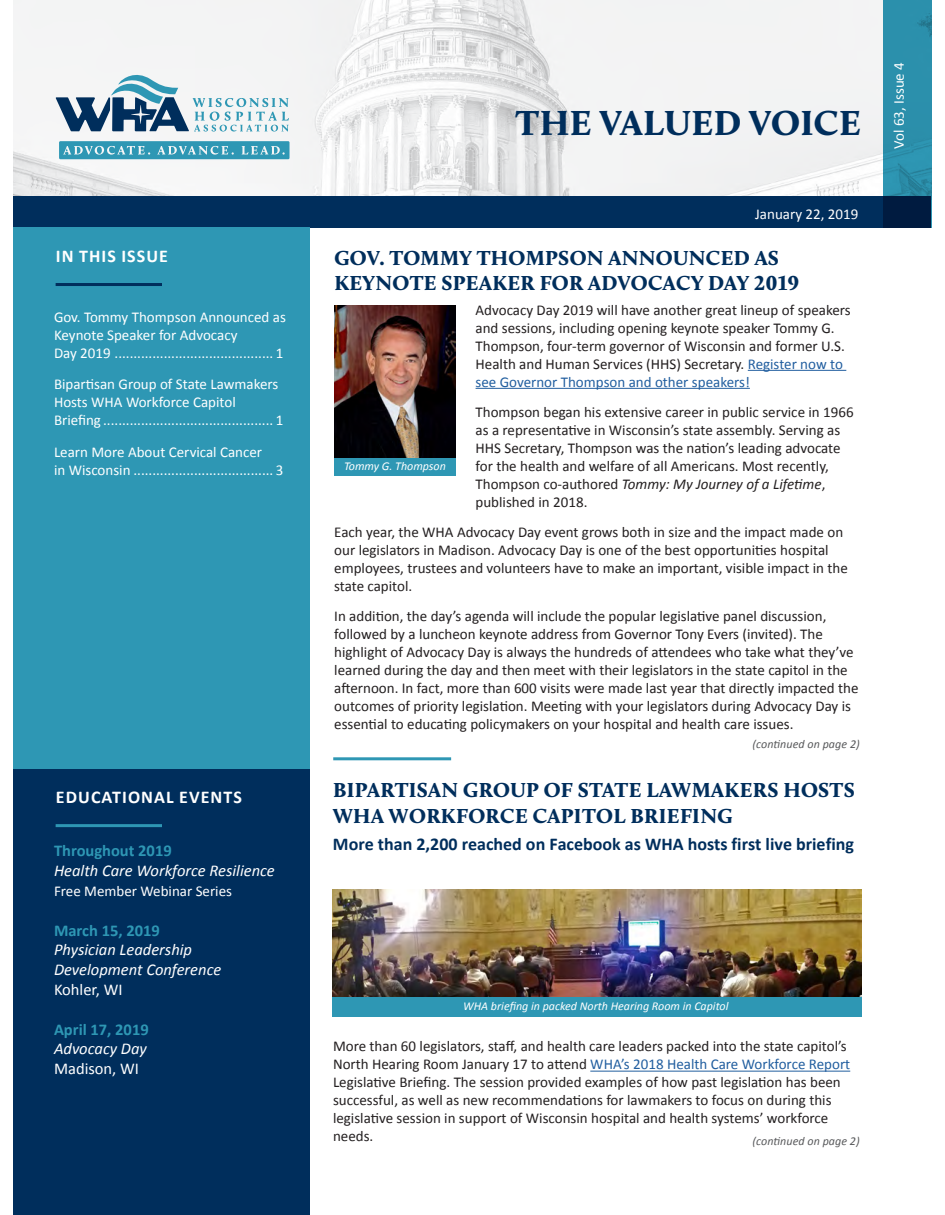
<style>
.page{position:relative;width:945px;height:1215px;background:#fff}
.page>*{position:absolute;margin:0;border:0;box-sizing:border-box;transform-origin:0 0}
.t1{font:900 36px "Calluna";letter-spacing:.015em;color:#002e5c}
.Subhead{font:900 21px/25.2px "Calluna";letter-spacing:.02em;color:#002e5c}
.Headline{font:900 21px/25.2px "Calluna";letter-spacing:.02em;color:#002e5c}
.Subhead-2{font:700 18px "Calibri";color:#002e5c}
.t2{font:700 18px "Calibri";letter-spacing:.06em;color:#fff}
.t3{font:italic 16.5px/19.8px "Calibri";color:#fff}
.t4{font:700 16.5px "Calibri";color:#2e97b4}
.t5{font:16.5px "Calibri";color:#fff}
.Body_Copy{font:15px/18px "Calibri";color:#231f20}
.t6{font:15px/18px "Calibri";color:#fff}
.Photo_Caption{font:italic 12px "Calibri";color:#fff}
.Continued{font:italic 12px "Calibri";letter-spacing:.005em;color:#58595b}
.s1{color:#215e9f}
.s2{font-style:italic}
</style>
<div class="page">
<img style="left:14px;top:0;width:869px;height:196px">
<svg style="left:59px;top:141px;width:231px;height:18px"></svg>
<svg style="left:56px;top:70px;width:233px;height:62px"></svg>
<div style="left:14px;top:196px;width:918px;height:32px;background:#002e5c"></div>
<svg style="left:883px;top:0;width:49px;height:228px;fill:#2b90ac"></svg>
<div style="left:14px;top:228px;width:296px;height:590px;background:#2e97b4"></div>
<div style="left:14px;top:770px;width:296px;height:445px;background:#002e5c"></div>
<hr style="left:56px;top:283px;width:106px;height:3px;background:#002e5c">
<hr style="left:748px;top:370px;width:98px;height:1px;background:#215e9f">
<hr style="left:476px;top:388px;width:274px;height:1px;background:#215e9f">
<hr style="left:590px;top:1071px;width:260px;height:1px;background:#215e9f">
<hr style="left:333px;top:757px;width:118px;height:3px;background:#2e97b4">
<hr style="left:56px;top:824px;width:106px;height:3px;background:#2e97b4">
<img style="left:334px;top:305px;width:121px;height:153px">
<div style="left:334px;top:458px;width:121px;height:18px;background:#2e97b4"></div>
<img style="left:332px;top:890px;width:529px;height:108px">
<div style="left:332px;top:998px;width:529px;height:19px;background:#2e97b4"></div>
<p class="t1" style="left:516px;top:101px;width:347px">THE VALUED VOICE</p>
<p class="t6" style="left:755px;top:204px;width:105px">January 22, 2019</p>
<p class="t2" style="left:56px;top:245px;width:114px">IN THIS ISSUE</p>
<p class="Headline" style="left:334px;top:245px;width:467px">GOV. TOMMY THOMPSON ANNOUNCED AS<br>KEYNOTE SPEAKER FOR ADVOCACY DAY 2019</p>
<p class="Body_Copy" style="left:476px;top:300px;width:377px">Advocacy Day 2019 will have another great lineup of speakers and sessions, including opening keynote speaker Tommy G.<br>Thompson, four-term governor of Wisconsin and former U.S.<br>Health and Human Services (HHS) Secretary. <span class="s1">Register now to see Governor Thompson and other speakers!</span></p>
<p class="Body_Copy" style="left:476px;top:402px;width:380px">Thompson began his extensive career in public service in 1966 as a representative in Wisconsin’s state assembly. Serving as HHS Secretary, Thompson was the nation’s leading advocate for the health and welfare of all Americans. Most recently, Thompson co-authored <span class="s2">Tommy: My Journey of a Lifetime</span>, published in 2018.</p>
<p class="Body_Copy" style="left:334px;top:522px;width:515px">Each year, the WHA Advocacy Day event grows both in size and the impact made on our legislators in Madison. Advocacy Day is one of the best opportunities hospital employees, trustees and volunteers have to make an important, visible impact in the state capitol.</p>
<p class="Body_Copy" style="left:334px;top:606px;width:526px">In addition, the day’s agenda will include the popular legislative panel discussion, followed by a luncheon keynote address from Governor Tony Evers (invited). The highlight of Advocacy Day is always the hundreds of attendees who take what they’ve learned during the day and then meet with their legislators in the state capitol in the afternoon. In fact, more than 600 visits were made last year that directly impacted the outcomes of priority legislation. Meeting with your legislators during Advocacy Day is essential to educating policymakers on your hospital and health care issues.</p>
<p class="t6" style="left:54px;top:307px;width:233px">Gov. Tommy Thompson Announced as<br>Keynote Speaker for Advocacy<br>Day 2019 .......................................... 1</p>
<p class="t6" style="left:54px;top:375px;width:231px">Bipartisan Group of State Lawmakers<br>Hosts WHA Workforce Capitol<br>Briefing ............................................. 1</p>
<p class="t6" style="left:54px;top:442px;width:231px">Learn More About Cervical Cancer<br>in Wisconsin ..................................... 3</p>
<p class="Photo_Caption" style="left:344px;top:458px;width:103px">Tommy G. Thompson</p>
<p class="t2" style="left:56px;top:786px;width:188px">EDUCATIONAL EVENTS</p>
<p class="t4" style="left:54px;top:841px;width:119px">Throughout 2019</p>
<p class="t3" style="left:54px;top:860px;width:222px">Health Care Workforce Resilience</p>
<p class="t6" style="left:54px;top:881px;width:180px">Free Member Webinar Series</p>
<p class="t4" style="left:54px;top:920px;width:107px">March 15, 2019</p>
<p class="t3" style="left:54px;top:939px;width:169px">Physician Leadership<br>Development Conference</p>
<p class="t5" style="left:54px;top:979px;width:70px">Kohler, WI</p>
<p class="t4" style="left:54px;top:1019px;width:96px">April 17, 2019</p>
<p class="t3" style="left:54px;top:1038px;width:94px">Advocacy Day</p>
<p class="t5" style="left:54px;top:1059px;width:86px">Madison, WI</p>
<p class="Continued" style="left:753px;top:736px;width:109px">(continued on page 2)</p>
<p class="Subhead" style="left:333px;top:777px;width:523px">BIPARTISAN GROUP OF STATE LAWMAKERS HOSTS<br>WHA WORKFORCE CAPITOL BRIEFING</p>
<p class="Subhead-2" style="left:333px;top:833px;width:522px">More than 2,200 reached on Facebook as WHA hosts first live briefing</p>
<p class="Photo_Caption" style="left:463px;top:998px;width:267px">WHA briefing in packed North Hearing Room in Capitol</p>
<p class="Body_Copy" style="left:333px;top:1037px;width:519px">More than 60 legislators, staff, and health care leaders packed into the state capitol’s North Hearing Room January 17 to attend <span class="s1">WHA’s 2018 Health Care Workforce Report </span>Legislative Briefing. The session provided examples of how past legislation has been successful, as well as new recommendations for lawmakers to focus on during this legislative session in support of Wisconsin hospital and health systems’ workforce needs.</p>
<p class="Continued" style="left:753px;top:1134px;width:109px">(continued on page 2)</p>
<p class="t6" style="left:889px;top:149px;width:88px;rotate:-90deg">Vol 63, Issue 4</p>
</div>
